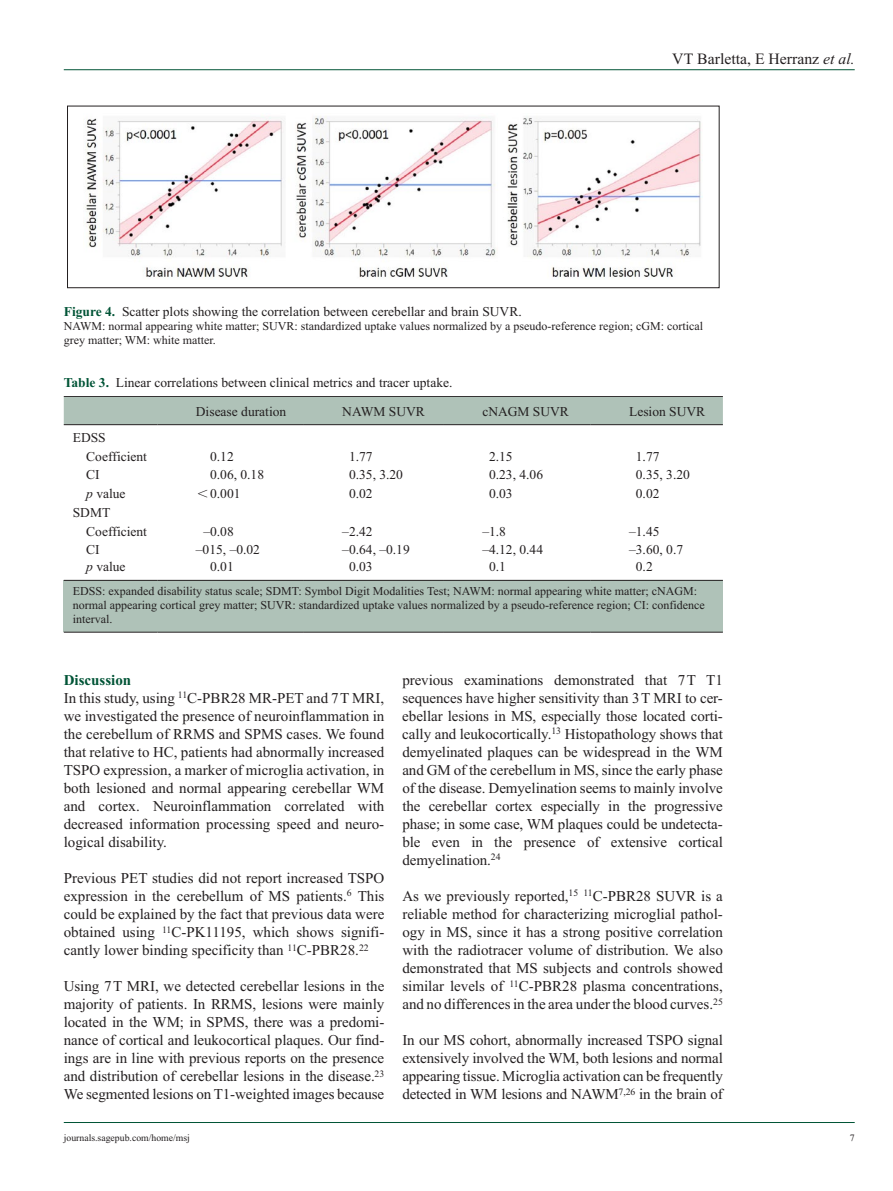
<style>
.page{position:relative;width:893px;height:1191px;background:#fff}
.page>*{position:absolute;margin:0;border:0;box-sizing:border-box;transform-origin:0 0}
.t1{font:15.75px "Times New Roman";color:#231f20}
.t2{font:15px/18px "Times New Roman";color:#231f20;text-align:justify}
.t3{font:13.5px/18.8px "Times New Roman";color:#231f20}
.t4{font:12px/14.2px "Times New Roman";color:#231f20}
.t5{font:9.75px "Times New Roman";color:#231f20}
.s1{font-style:italic}
.s2{font-weight:700;color:#015436}
</style>
<div class="page">
<hr style="left:64px;top:69px;width:791px;height:1px;background:#015436">
<hr style="left:64px;top:1122px;width:791px;height:1px;background:#015436">
<img style="left:85px;top:116px;width:618px;height:163px">
<div style="left:67px;top:106px;width:652px;height:182px;border:1px solid #231f20"></div>
<hr style="left:64px;top:396px;width:659px;height:1px;background:#231f20">
<div style="left:64px;top:397px;width:659px;height:28px;background:#afc2b8"></div>
<div style="left:64px;top:580px;width:659px;height:52px;background:#afc2b8"></div>
<hr style="left:64px;top:424px;width:93px;height:1px;background:#231f20">
<hr style="left:158px;top:424px;width:146px;height:1px;background:#231f20">
<hr style="left:304px;top:424px;width:140px;height:1px;background:#231f20">
<hr style="left:444px;top:424px;width:147px;height:1px;background:#231f20">
<hr style="left:591px;top:424px;width:132px;height:1px;background:#231f20">
<hr style="left:64px;top:632px;width:93px;height:1px;background:#231f20">
<hr style="left:158px;top:632px;width:146px;height:1px;background:#231f20">
<hr style="left:304px;top:632px;width:140px;height:1px;background:#231f20">
<hr style="left:444px;top:632px;width:147px;height:1px;background:#231f20">
<hr style="left:591px;top:632px;width:132px;height:1px;background:#231f20">
<hr style="left:64px;top:580px;width:93px;height:1px;background:#231f20">
<hr style="left:158px;top:580px;width:146px;height:1px;background:#231f20">
<hr style="left:304px;top:580px;width:140px;height:1px;background:#231f20">
<hr style="left:444px;top:580px;width:147px;height:1px;background:#231f20">
<hr style="left:591px;top:580px;width:132px;height:1px;background:#231f20">
<p class="t1" style="left:672px;top:50px;width:184px">VT Barletta, E Herranz <span class="s1">et al.</span></p>
<p class="t3" style="left:64px;top:302px;width:459px"><span class="s2">Figure 4.</span> Scatter plots showing the correlation between cerebellar and brain SUVR.</p>
<p class="t4" style="left:64px;top:319px;width:641px">NAWM: normal appearing white matter; SUVR: standardized uptake values normalized by a pseudo-reference region; cGM: cortical grey matter; WM: white matter.</p>
<p class="t3" style="left:196px;top:368px;width:258px;line-height:28.5px;text-indent:-132px"><span class="s2">Table 3.</span> Linear correlations between clinical metrics and tracer uptake.<br>Disease duration</p>
<p class="t3" style="left:342px;top:402px;width:84px">NAWM SUVR</p>
<p class="t3" style="left:482px;top:402px;width:88px">cNAGM SUVR</p>
<p class="t3" style="left:629px;top:402px;width:78px">Lesion SUVR</p>
<p class="t3" style="left:86px;top:428px;width:62px;text-indent:-14px">EDSS<br>Coefficient</p>
<p class="t3" style="left:210px;top:447px;width:25px">0.12</p>
<p class="t3" style="left:349px;top:447px;width:25px">1.77</p>
<p class="t3" style="left:489px;top:447px;width:25px">2.15</p>
<p class="t3" style="left:636px;top:447px;width:25px">1.77</p>
<p class="t3" style="left:86px;top:465px;width:15px">CI</p>
<p class="t3" style="left:210px;top:465px;width:55px">0.06, 0.18</p>
<p class="t3" style="left:349px;top:465px;width:55px">0.35, 3.20</p>
<p class="t3" style="left:489px;top:465px;width:55px">0.23, 4.06</p>
<p class="t3" style="left:636px;top:465px;width:55px">0.35, 3.20</p>
<p class="t3" style="left:86px;top:484px;width:41px"><span class="s1">p</span> value</p>
<p class="t3" style="left:210px;top:484px;width:32px">0.001</p>
<p class="t3" style="left:349px;top:484px;width:25px">0.02</p>
<p class="t3" style="left:489px;top:484px;width:25px">0.03</p>
<p class="t3" style="left:636px;top:484px;width:25px">0.02</p>
<p class="t3" style="left:86px;top:503px;width:62px;text-indent:-14px">SDMT<br>Coefficient</p>
<p class="t3" style="left:203px;top:522px;width:32px">–0.08</p>
<p class="t3" style="left:342px;top:522px;width:32px">–2.42</p>
<p class="t3" style="left:482px;top:522px;width:25px">–1.8</p>
<p class="t3" style="left:629px;top:522px;width:32px">–1.45</p>
<p class="t3" style="left:86px;top:540px;width:15px">CI</p>
<p class="t3" style="left:196px;top:540px;width:66px">–015, –0.02</p>
<p class="t3" style="left:342px;top:540px;width:69px">–0.64, –0.19</p>
<p class="t3" style="left:482px;top:540px;width:62px">–4.12, 0.44</p>
<p class="t3" style="left:629px;top:540px;width:55px">–3.60, 0.7</p>
<p class="t3" style="left:86px;top:557px;width:41px"><span class="s1">p</span> value</p>
<p class="t3" style="left:210px;top:557px;width:25px">0.01</p>
<p class="t3" style="left:349px;top:557px;width:25px">0.03</p>
<p class="t3" style="left:489px;top:557px;width:18px">0.1</p>
<p class="t3" style="left:636px;top:557px;width:18px">0.2</p>
<p class="t4" style="left:73px;top:583px;width:633px">EDSS: expanded disability status scale; SDMT: Symbol Digit Modalities Test; NAWM: normal appearing white matter; cNAGM: normal appearing cortical grey matter; SUVR: standardized uptake values normalized by a pseudo-reference region; CI: confidence interval.</p>
<p class="t2" style="left:64px;top:670px;width:322px;text-align:left"><span class="s2">Discussion<br></span>In this study, using <sup>11</sup>C-PBR28 MR-PET and 7T MRI, we investigated the presence of neuroinflammation in the cerebellum of RRMS and SPMS cases. We found that relative to HC, patients had abnormally increased TSPO expression, a marker of microglia activation, in both lesioned and normal appearing cerebellar WM and cortex. Neuroinflammation correlated with decreased information processing speed and neuro&shy;logical disability.</p>
<p class="t2" style="left:64px;top:868px;width:322px">Previous PET studies did not report increased TSPO expression in the cerebellum of MS patients.<sup>6</sup> This could be explained by the fact that previous data were obtained using <sup>11</sup>C-PK11195, which shows signifi&shy;cantly lower binding specificity than <sup>11</sup>C-PBR28.<sup>22</sup></p>
<p class="t2" style="left:64px;top:976px;width:322px">Using 7T MRI, we detected cerebellar lesions in the majority of patients. In RRMS, lesions were mainly located in the WM; in SPMS, there was a predomi&shy;nance of cortical and leukocortical plaques. Our find&shy;ings are in line with previous reports on the presence and distribution of cerebellar lesions in the disease.<sup>23<br></sup>We segmented lesions on T1-weighted images because</p>
<p class="t2" style="left:402px;top:670px;width:322px">previous examinations demonstrated that 7T T1 sequences have higher sensitivity than 3T MRI to cer&shy;ebellar lesions in MS, especially those located corti&shy;cally and leukocortically.<sup>13</sup> Histopathology shows that demyelinated plaques can be widespread in the WM and GM of the cerebellum in MS, since the early phase of the disease. Demyelination seems to mainly involve the cerebellar cortex especially in the progressive phase; in some case, WM plaques could be undetecta&shy;ble even in the presence of extensive cortical demyelination.<sup>24</sup></p>
<p class="t2" style="left:402px;top:886px;width:322px">As we previously reported,<sup>15</sup> <sup>11</sup>C-PBR28 SUVR is a reliable method for characterizing microglial pathol&shy;ogy in MS, since it has a strong positive correlation with the radiotracer volume of distribution. We also demonstrated that MS subjects and controls showed similar levels of <sup>11</sup>C-PBR28 plasma concentrations, and no differences in the area under the blood curves.<sup>25</sup></p>
<p class="t2" style="left:402px;top:1030px;width:322px">In our MS cohort, abnormally increased TSPO signal extensively involved the WM, both lesions and normal appearing tissue. Microglia activation can be frequently detected in WM lesions and NAWM<sup>7,26</sup> in the brain of</p>
<p class="t5" style="left:64px;top:1132px;width:128px">journals.sagepub.com/home/msj</p>
<p class="t5" style="left:850px;top:1132px;width:6px">7</p>
</div>
